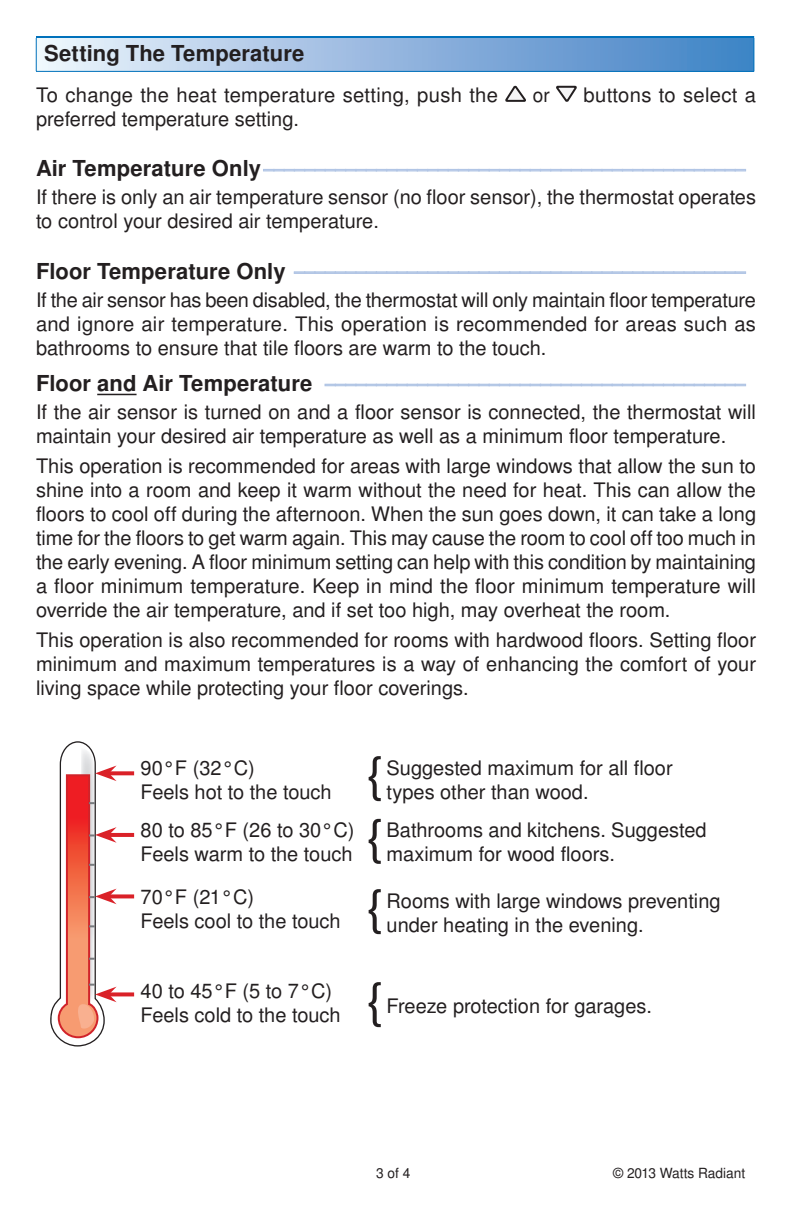
<style>
.page{position:relative;width:792px;height:1224px;background:#fff}
.page>*{position:absolute;margin:0;border:0;box-sizing:border-box;transform-origin:0 0}
._2nd_Header{font:22px "Nimbus San LOT";color:#b1c5e5;scale:2 1}
.Block_Header{font:700 22px "Nimbus San LOT";letter-spacing:.005em;color:#231f20}
.Paragraph{font:20px/24px "Nimbus San LOT";color:#231f20;text-align:justify}
._1st_Paragraph{font:20px/24px "Nimbus San LOT";color:#231f20}
.Paragraph-2{font:19.4px "Nimbus San LOT";color:#231f20}
.t1{font:14px "Nimbus San LOT";color:#231f20}
.s1{font-weight:700;color:#231f20}
</style>
<div class="page">
<div style="left:36px;top:37px;width:718px;height:34px;background:linear-gradient(to right,#edf2fb,#3d7fc4)"></div>
<hr style="left:36px;top:38px;width:1px;height:33px;background:#0071bb">
<hr style="left:36px;top:36px;width:718px;height:2px;background:#0071bb">
<hr style="left:754px;top:38px;width:1px;height:33px;background:#0071bb">
<hr style="left:36px;top:71px;width:718px;height:1px;background:#0071bb">
<hr style="left:97px;top:394px;width:40px;height:1px;background:#231f20">
<svg style="left:505px;top:85px;width:21px;height:17px"></svg>
<svg style="left:556px;top:85px;width:21px;height:17px"></svg>
<svg style="left:263px;top:169px;width:483px;height:2px"></svg>
<svg style="left:294px;top:271px;width:452px;height:3px"></svg>
<svg style="left:325px;top:384px;width:421px;height:2px"></svg>
<svg style="left:117px;top:992px;width:17px;height:4px"></svg>
<svg style="left:117px;top:894px;width:17px;height:4px"></svg>
<hr style="left:109px;top:833px;width:25px;height:4px;background:#da2128">
<svg style="left:117px;top:771px;width:17px;height:4px"></svg>
<svg style="left:50px;top:741px;width:67px;height:306px"></svg>
<svg style="left:369px;top:756px;width:12px;height:45px"></svg>
<svg style="left:369px;top:819px;width:12px;height:45px"></svg>
<svg style="left:369px;top:889px;width:12px;height:45px"></svg>
<svg style="left:369px;top:982px;width:12px;height:45px"></svg>
<p class="Block_Header" style="left:44px;top:40px;width:262px">Setting The Temperature</p>
<p class="Paragraph" style="left:36px;top:83px;width:463px">To change the heat temperature setting, push the</p>
<p class="Paragraph-2" style="left:533px;top:83px;width:18px">or</p>
<p class="Paragraph" style="left:584px;top:83px;width:174px">buttons to select a</p>
<p class="Paragraph" style="left:36px;top:107px;width:265px">preferred temperature setting.</p>
<p class="_2nd_Header" style="left:36px;top:155px;width:357px"><span class="s1">Air Temperature Only</span>-----------------------------------------------</p>
<p class="Paragraph" style="left:36px;top:186px;width:722px">If there is only an air temperature sensor (no floor sensor), the thermostat operates to control your desired air temperature.</p>
<p class="_2nd_Header" style="left:36px;top:258px;width:357px"><span class="s1">Floor Temperature Only</span> --------------------------------------------</p>
<p class="Paragraph" style="left:36px;top:288px;width:721px">If the air sensor has been disabled, the thermostat will only maintain floor temperature and ignore air temperature. This operation is recommended for areas such as bathrooms to ensure that tile floors are warm to the touch.</p>
<p class="_2nd_Header" style="left:36px;top:370px;width:357px"><span class="s1">Floor and Air Temperature</span> -----------------------------------------</p>
<p class="Paragraph" style="left:36px;top:401px;width:721px">If the air sensor is turned on and a floor sensor is connected, the thermostat will maintain your desired air temperature as well as a minimum floor temperature.</p>
<p class="Paragraph" style="left:36px;top:455px;width:722px">This operation is recommended for areas with large windows that allow the sun to shine into a room and keep it warm without the need for heat. This can allow the floors to cool off during the afternoon. When the sun goes down, it can take a long time for the floors to get warm again. This may cause the room to cool off too much in the early evening. A floor minimum setting can help with this condition by maintaining a floor minimum temperature. Keep in mind the floor minimum temperature will override the air temperature, and if set too high, may overheat the room.</p>
<p class="Paragraph" style="left:36px;top:629px;width:722px">This operation is also recommended for rooms with hardwood floors. Setting floor minimum and maximum temperatures is a way of enhancing the comfort of your living space while protecting your floor coverings.</p>
<p class="_1st_Paragraph" style="left:141px;top:756px;width:116px">90°F (32°C)</p>
<p class="_1st_Paragraph" style="left:141px;top:780px;width:193px">Feels hot to the touch</p>
<p class="_1st_Paragraph" style="left:141px;top:818px;width:215px">80 to 85°F (26 to 30°C)</p>
<p class="_1st_Paragraph" style="left:141px;top:842px;width:214px">Feels warm to the touch</p>
<p class="_1st_Paragraph" style="left:141px;top:886px;width:115px">70°F (21 °C)</p>
<p class="_1st_Paragraph" style="left:141px;top:910px;width:202px">Feels cool to the touch</p>
<p class="_1st_Paragraph" style="left:141px;top:980px;width:193px">40 to 45°F (5 to 7°C)</p>
<p class="_1st_Paragraph" style="left:141px;top:1004px;width:202px">Feels cold to the touch</p>
<p class="_1st_Paragraph" style="left:387px;top:756px;width:288px">Suggested maximum for all floor types other than wood.</p>
<p class="_1st_Paragraph" style="left:387px;top:818px;width:321px">Bathrooms and kitchens. Suggested maximum for wood floors.</p>
<p class="_1st_Paragraph" style="left:387px;top:890px;width:335px">Rooms with large windows preventing under heating in the evening.</p>
<p class="_1st_Paragraph" style="left:387px;top:994px;width:267px">Freeze protection for garages.</p>
<p class="t1" style="left:388px;top:1165px;width:24px">of 4</p>
<p class="t1" style="left:613px;top:1165px;width:134px">© 201 3 Watts Radiant</p>
</div>
